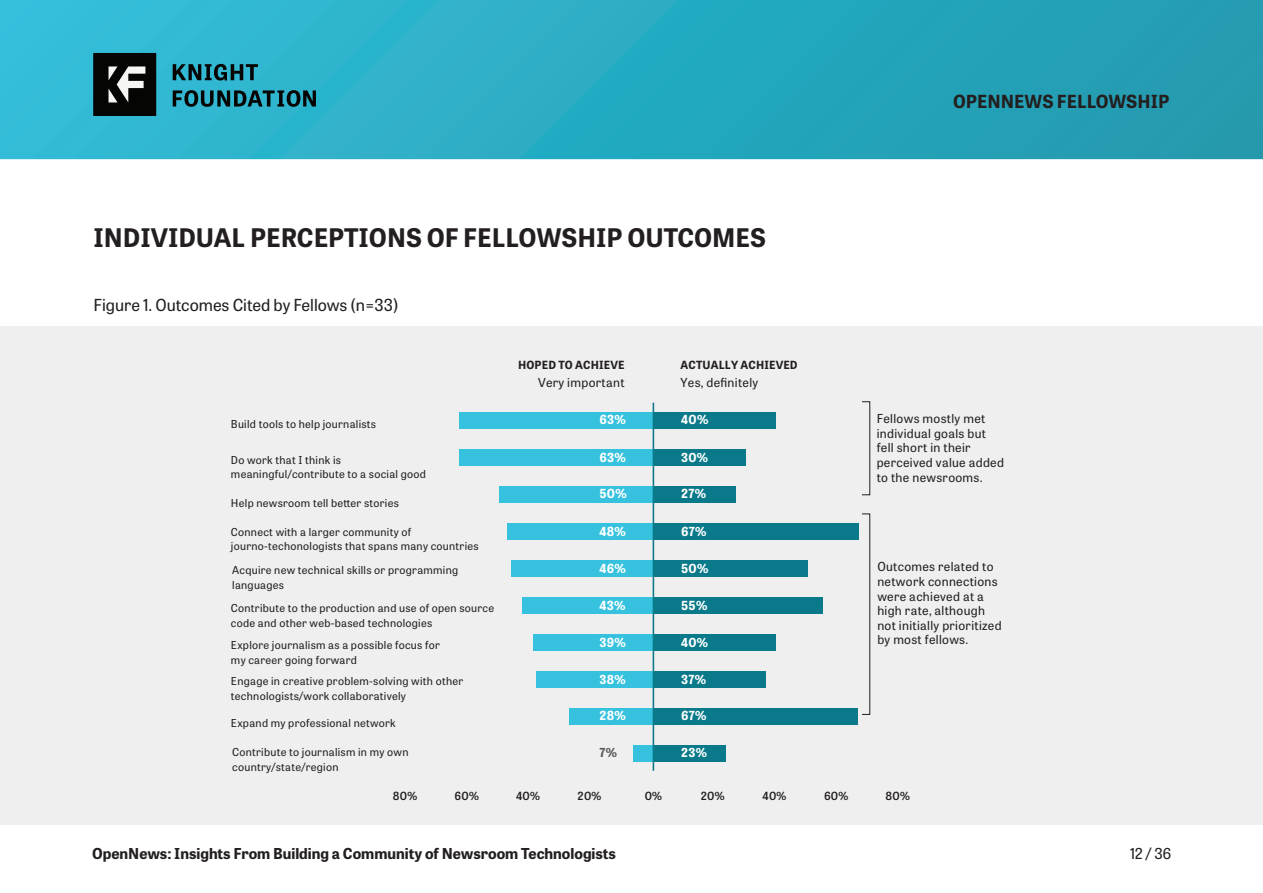
<style>
.page{position:relative;width:1263px;height:893px;background:#fff}
.page>*{position:absolute;margin:0;border:0;box-sizing:border-box;transform-origin:0 0}
.Title_pages{font:700 25.5px "Tablet Gothic";color:#231f20}
.t1{font:700 18px "Tablet Gothic";color:#231f20}
.Text_box{font:16.5px "Tablet Gothic";color:#231f20}
.t2{font:700 15px "Tablet Gothic";color:#231f20}
.t3{font:15px "Tablet Gothic";color:#231f20}
.t4{font:700 12.45px "Tablet Gothic";letter-spacing:.025em;color:#fff}
.t5{font:12.3px/14.5px "Tablet Gothic";letter-spacing:.025em;color:#231f20}
.t6{font:700 12.3px "Tablet Gothic";letter-spacing:.025em;color:#fff}
.t7{font:700 12.3px "Tablet Gothic";color:#5b5a5b}
.t8{font:700 11.25px "Tablet Gothic";letter-spacing:.015em;color:#231f20}
.t9{font:600 11.25px "Tablet Gothic";letter-spacing:.025em;color:#231f20}
.t10{font:10.95px/14.5px "Tablet Gothic";letter-spacing:.025em;color:#231f20}
</style>
<div class="page">
<svg style="left:0;top:0;width:1263px;height:159px;background:#29aac2"></svg>
<svg style="left:93px;top:53px;width:63px;height:63px;background:#272827"></svg>
<svg style="left:173px;top:64px;width:85px;height:17px"></svg>
<svg style="left:173px;top:90px;width:143px;height:17px;background:#1b616e"></svg>
<div style="left:0;top:326px;width:1263px;height:498px;background:#efefef"></div>
<div style="left:633px;top:745px;width:20px;height:17px;background:#36c2de"></div>
<div style="left:653px;top:412px;width:123px;height:17px;background:#0a7a8a"></div>
<div style="left:653px;top:449px;width:93px;height:17px;background:#0a7a8a"></div>
<div style="left:653px;top:486px;width:83px;height:17px;background:#0a7a8a"></div>
<div style="left:653px;top:523px;width:205px;height:17px;background:#0a7a8a"></div>
<div style="left:653px;top:560px;width:154px;height:17px;background:#0a7a8a"></div>
<div style="left:653px;top:597px;width:170px;height:17px;background:#0a7a8a"></div>
<div style="left:653px;top:634px;width:123px;height:17px;background:#0a7a8a"></div>
<div style="left:653px;top:671px;width:113px;height:17px;background:#0a7a8a"></div>
<div style="left:653px;top:708px;width:205px;height:17px;background:#0a7a8a"></div>
<div style="left:653px;top:745px;width:72px;height:17px;background:#0a7a8a"></div>
<div style="left:459px;top:412px;width:194px;height:17px;background:#36c2de"></div>
<div style="left:459px;top:449px;width:194px;height:17px;background:#36c2de"></div>
<div style="left:499px;top:486px;width:154px;height:17px;background:#36c2de"></div>
<div style="left:507px;top:523px;width:146px;height:17px;background:#36c2de"></div>
<div style="left:511px;top:560px;width:142px;height:17px;background:#36c2de"></div>
<div style="left:522px;top:597px;width:131px;height:17px;background:#36c2de"></div>
<div style="left:533px;top:634px;width:120px;height:17px;background:#36c2de"></div>
<div style="left:536px;top:671px;width:117px;height:17px;background:#36c2de"></div>
<div style="left:569px;top:708px;width:84px;height:17px;background:#36c2de"></div>
<hr style="left:653px;top:403px;width:1px;height:368px;background:#0a7a8a">
<p class="Title_pages" style="left:94px;top:219px;width:674px">INDIVIDUAL PERCEPTIONS OF FELLOWSHIP OUTCOMES</p>
<p class="Text_box" style="left:94px;top:294px;width:306px">Figure 1. Outcomes Cited by Fellows (n=33)</p>
<p class="t8" style="left:518px;top:357px;width:108px">HOPED TO ACHIEVE</p>
<p class="t5" style="left:538px;top:375px;width:88px">Very important</p>
<p class="t5" style="left:681px;top:375px;width:79px">Yes, definitely</p>
<p class="t8" style="left:680px;top:357px;width:119px">ACTUALLY ACHIEVED</p>
<h2 class="t1" style="left:953px;top:89px;width:218px">OPENNEWS FELLOWSHIP</h2>
<p class="t10" style="left:231px;top:416px;width:147px">Build tools to help journalists</p>
<p class="t5" style="left:877px;top:411px;width:129px">Fellows mostly met individual goals but fell short in their perceived value added to the newsrooms.</p>
<p class="t4" style="left:599px;top:411px;width:28px">63%</p>
<p class="t4" style="left:599px;top:449px;width:28px">63%</p>
<p class="t4" style="left:599px;top:485px;width:29px">50%</p>
<p class="t4" style="left:599px;top:522px;width:28px">48%</p>
<p class="t4" style="left:599px;top:559px;width:28px">46%</p>
<p class="t4" style="left:599px;top:596px;width:28px">43%</p>
<p class="t4" style="left:599px;top:633px;width:28px">39%</p>
<p class="t6" style="left:599px;top:670px;width:28px">38%</p>
<p class="t4" style="left:599px;top:707px;width:28px">28%</p>
<p class="t4" style="left:681px;top:411px;width:29px">40%</p>
<p class="t6" style="left:681px;top:449px;width:28px">30%</p>
<p class="t4" style="left:681px;top:485px;width:26px">27%</p>
<p class="t4" style="left:681px;top:522px;width:27px">67%</p>
<p class="t4" style="left:681px;top:559px;width:29px">50%</p>
<p class="t4" style="left:681px;top:596px;width:28px">55%</p>
<p class="t6" style="left:681px;top:633px;width:28px">40%</p>
<p class="t4" style="left:681px;top:670px;width:26px">37%</p>
<p class="t4" style="left:681px;top:707px;width:27px">67%</p>
<p class="t6" style="left:681px;top:744px;width:27px">23%</p>
<p class="t10" style="left:231px;top:452px;width:196px">Do work that I think is meaningful/contribute to a social good</p>
<p class="t10" style="left:231px;top:495px;width:169px">Help newsroom tell be er stories</p>
<p class="t10" style="left:231px;top:524px;width:249px">Connect with a larger community of journo-techonologists that spans many countries</p>
<p class="t10" style="left:232px;top:562px;width:228px">Acquire new technical skills or programming languages</p>
<p class="t10" style="left:231px;top:600px;width:265px">Contribute to the production and use of open source code and other web-based technologies</p>
<p class="t10" style="left:231px;top:637px;width:210px">Explore journalism as a possible focus for my career going forward</p>
<p class="t10" style="left:231px;top:673px;width:234px">Engage in creative problem-solving with other technologists/work collaboratively</p>
<p class="t10" style="left:231px;top:716px;width:166px">Expand my professional network</p>
<p class="t10" style="left:232px;top:745px;width:178px">Contribute to journalism in my own country/state/region</p>
<p class="t5" style="left:877px;top:559px;width:126px">Outcomes related to network connections were achieved at a high rate, although not initially prioritized by most fellows.</p>
<p class="t7" style="left:599px;top:744px;width:19px">7%</p>
<p class="t9" style="left:393px;top:787px;width:26px">80%</p>
<p class="t9" style="left:455px;top:787px;width:26px">60%</p>
<p class="t9" style="left:516px;top:787px;width:25px">40%</p>
<p class="t9" style="left:578px;top:787px;width:25px">20%</p>
<p class="t9" style="left:645px;top:787px;width:19px">0%</p>
<p class="t9" style="left:701px;top:787px;width:25px">20%</p>
<p class="t9" style="left:762px;top:787px;width:25px">40%</p>
<p class="t9" style="left:824px;top:787px;width:26px">60%</p>
<p class="t9" style="left:885px;top:787px;width:26px">80%</p>
<h3 class="t2" style="left:92px;top:843px;width:525px">OpenNews: Insights From Building a Community of Newsroom Technologists</h3>
<h3 class="t3" style="left:1130px;top:844px;width:43px">12 / 36</h3>
</div>
